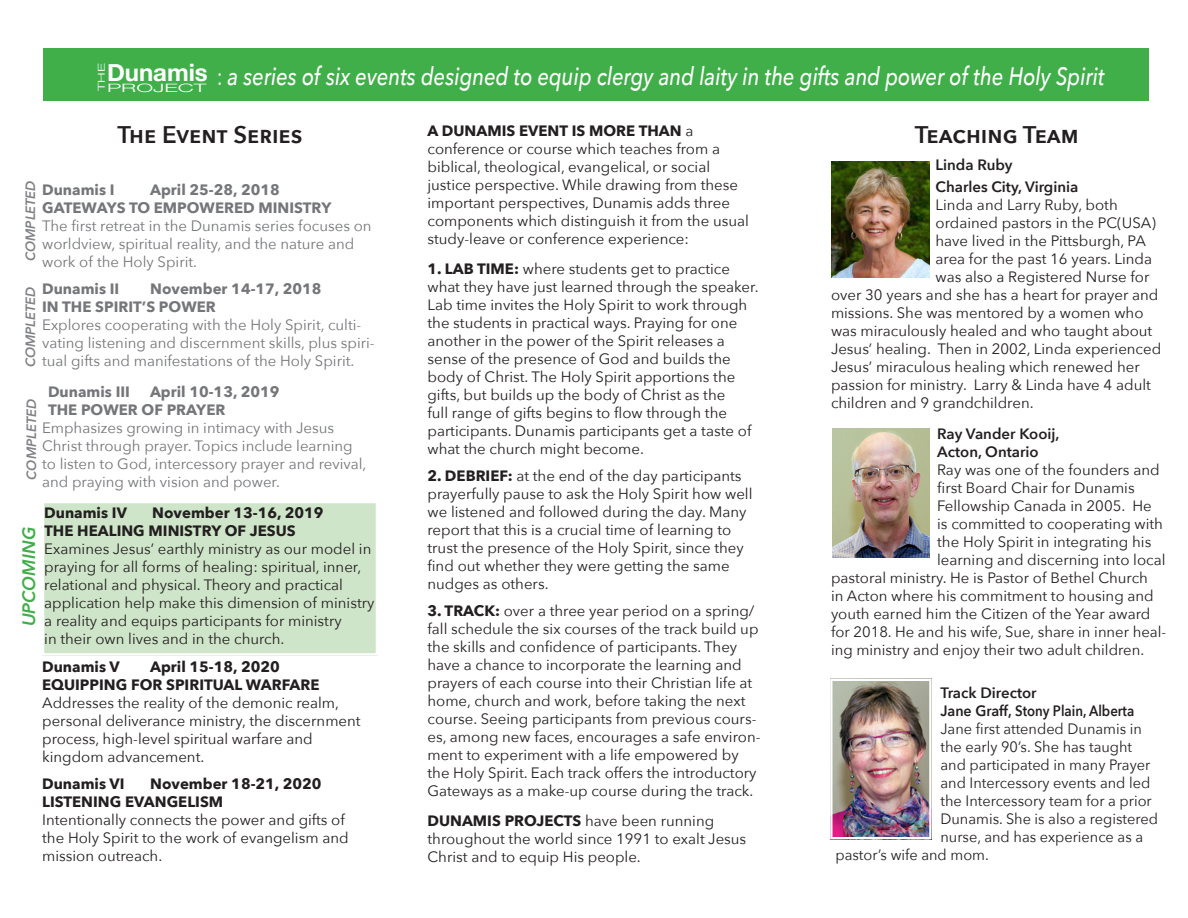
<style>
.page{position:relative;width:1188px;height:918px;background:#fff}
.page>*{position:absolute;margin:0;border:0;box-sizing:border-box;transform-origin:0 0}
.t1{font:italic 500 25.2px "Avenir Next";color:#fff;scale:.81 1}
.t2{font:600 24px "Avenir Next";color:#231f20}
.t3{font:700 24px "Helvetica Neue";color:#fff}
.t4{font:italic 600 18px "Avenir Next";color:#40ae49}
.t5{font:15px/18px "Avenir Next";color:#231f20}
.t6{font:15px/18px "Avenir Next";color:#757679}
.t7{font:700 15px "Avenir Next";color:#231f20}
.t8{font:700 15px "Avenir Next";color:#757679}
.t9{font:600 15px "Avenir Next";color:#231f20}
.t10{font:600 15px "Avenir Next";color:#231f20;scale:.95 1}
.t11{font:italic 600 13.5px "Avenir Next";color:#808285}
.t12{font:300 11.55px "Helvetica Neue";color:#fff;scale:1.96 1}
.t13{font:300 9.45px "Helvetica Neue";color:#fff;scale:1.59 1}
.s1{font-weight:400;font-style:normal}
.s2{font-weight:700}
</style>
<div class="page">
<div style="left:43px;top:48px;width:1106px;height:53px;background:#40ae49"></div>
<img style="left:830px;top:678px;width:102px;height:162px">
<div style="left:830px;top:679px;width:102px;height:160px;border:2px solid #fff"></div>
<img style="left:831px;top:162px;width:98px;height:115px">
<img style="left:832px;top:428px;width:98px;height:130px">
<div style="left:45px;top:504px;width:330px;height:149px;background:#cfe5c9"></div>
<div style="left:42px;top:501px;width:336px;height:155px;border:2px solid #fff"></div>
<p class="t13" style="left:94px;top:91px;width:19px;rotate:-90deg">THE</p>
<p class="t3" style="left:107px;top:54px;width:102px">Dunamis</p>
<p class="t1" style="left:217px;top:54px;width:1098px"><span class="s1">:</span> a series of six events designed to equip clergy and laity in the gifts and power of the Holy Spirit</p>
<p class="t2" style="left:117px;top:114px;width:187px">The Event Series</p>
<p class="t7" style="left:428px;top:118px;width:223px">A DUNAMIS EVENT is more than</p>
<p class="t12" style="left:107px;top:78px;width:52px">PROJECT</p>
<p class="t2" style="left:915px;top:114px;width:165px">Teaching Team</p>
<p class="t5" style="left:428px;top:121px;width:323px;text-indent:258px">a conference or course which teaches from a biblical, theological, evangelical, or social justice perspective. While drawing from these important perspectives, Dunamis adds three components which distinguish it from the usual study-leave or conference experience:</p>
<p class="t5" style="left:428px;top:259px;width:333px"><span class="s2">1. LAB TIME:</span> where students get to practice what they have just learned through the speaker.<br>Lab time invites the Holy Spirit to work through the students in practical ways. Praying for one another in the power of the Spirit releases a sense of the presence of God and builds the body of Christ. The Holy Spirit apportions the gifts, but builds up the body of Christ as the<br>full range of gifts begins to flow through the participants. Dunamis participants get a taste of what the church might become.</p>
<p class="t5" style="left:428px;top:466px;width:326px"><span class="s2">2. DEBRIEF:</span> at the end of the day participants prayerfully pause to ask the Holy Spirit how well we listened and followed during the day. Many report that this is a crucial time of learning to trust the presence of the Holy Spirit, since they find out whether they were getting the same nudges as others.</p>
<p class="t5" style="left:428px;top:601px;width:335px"><span class="s2">3. TRACK:</span> over a three year period on a spring/ fall schedule the six courses of the track build up the skills and confidence of participants. They have a chance to incorporate the learning and prayers of each course into their Christian life at home, church and work, before taking the next course. Seeing participants from previous cours&shy;es, among new faces, encourages a safe environ&shy;ment to experiment with a life empowered by the Holy Spirit. Each track offers the introductory Gateways as a make-up course during the track.</p>
<p class="t5" style="left:428px;top:811px;width:320px"><span class="s2">DUNAMIS PROJECTS</span> have been running throughout the world since 1991 to exalt Jesus<br>Christ and to equip His people.</p>
<p class="t9" style="left:936px;top:152px;width:79px">Linda Ruby</p>
<p class="t9" style="left:936px;top:174px;width:144px">Charles City, Virginia</p>
<p class="t5" style="left:936px;top:195px;width:184px">Linda and Larry Ruby, both</p>
<p class="t5" style="left:936px;top:213px;width:222px">ordained pastors in the PC(USA)</p>
<p class="t5" style="left:936px;top:231px;width:212px">have lived in the Pittsburgh, PA</p>
<p class="t5" style="left:936px;top:249px;width:218px">area for the past 16 years. Linda</p>
<p class="t5" style="left:936px;top:267px;width:215px">was also a Registered Nurse for</p>
<p class="t5" style="left:831px;top:285px;width:329px">over 30 years and she has a heart for prayer and</p>
<p class="t5" style="left:831px;top:303px;width:314px">missions. She was mentored by a women who</p>
<p class="t5" style="left:831px;top:321px;width:323px">was miraculously healed and who taught about</p>
<p class="t5" style="left:831px;top:339px;width:332px">Jesus’ healing. Then in 2002, Linda experienced</p>
<p class="t5" style="left:831px;top:357px;width:310px">Jesus’ miraculous healing which renewed her</p>
<p class="t5" style="left:831px;top:375px;width:321px">passion for ministry. Larry &amp; Linda have 4 adult</p>
<p class="t5" style="left:831px;top:393px;width:204px">children and 9 grandchildren.</p>
<p class="t9" style="left:937px;top:421px;width:124px">Ray Vander Kooij,</p>
<p class="t9" style="left:937px;top:439px;width:103px">Acton, Ontario</p>
<p class="t5" style="left:937px;top:460px;width:224px">Ray was one of the founders and</p>
<p class="t5" style="left:937px;top:478px;width:199px">first Board Chair for Dunamis</p>
<p class="t5" style="left:937px;top:496px;width:216px">Fellowship Canada in 2005. He</p>
<p class="t5" style="left:937px;top:514px;width:227px">is committed to cooperating with</p>
<p class="t5" style="left:937px;top:532px;width:216px">the Holy Spirit in integrating his</p>
<p class="t5" style="left:937px;top:550px;width:230px">learning and discerning into local</p>
<p class="t5" style="left:831px;top:568px;width:318px">pastoral ministry. He is Pastor of Bethel Church</p>
<p class="t5" style="left:831px;top:586px;width:324px">in Acton where his commitment to housing and</p>
<p class="t5" style="left:831px;top:604px;width:321px">youth earned him the Citizen of the Year award</p>
<p class="t5" style="left:831px;top:622px;width:337px">for 2018. He and his wife, Sue, share in inner heal-</p>
<p class="t5" style="left:831px;top:640px;width:315px">ing ministry and enjoy their two adult children.</p>
<p class="t11" style="left:19px;top:261px;width:82px;rotate:-90deg">completed</p>
<p class="t11" style="left:19px;top:367px;width:82px;rotate:-90deg">completed</p>
<p class="t8" style="left:42px;top:177px;width:74px">Dunamis I</p>
<p class="t8" style="left:150px;top:177px;width:131px">April 25-28, 2018</p>
<p class="t8" style="left:42px;top:195px;width:291px">GATEWAYS TO EMPOWERED MINISTRY</p>
<p class="t6" style="left:42px;top:216px;width:331px">The first retreat in the Dunamis series focuses on worldview, spiritual reality, and the nature and work of the Holy Spirit.</p>
<p class="t8" style="left:42px;top:276px;width:79px">Dunamis II</p>
<p class="t8" style="left:150px;top:276px;width:173px">November 14-17, 2018</p>
<p class="t8" style="left:42px;top:294px;width:174px">IN THE SPIRIT’S POWER</p>
<p class="t6" style="left:42px;top:315px;width:334px">Explores cooperating with the Holy Spirit, culti&shy;vating listening and discernment skills, plus spiri&shy;tual gifts and manifestations of the Holy Spirit.</p>
<p class="t8" style="left:48px;top:379px;width:83px">Dunamis III</p>
<p class="t8" style="left:150px;top:379px;width:131px">April 10-13, 2019</p>
<p class="t8" style="left:48px;top:397px;width:178px">THE POWER OF PRAYER</p>
<p class="t6" style="left:42px;top:418px;width:326px">Emphasizes growing in intimacy with Jesus Christ through prayer. Topics include learning to listen to God, intercessory prayer and revival, and praying with vision and power.</p>
<p class="t11" style="left:20px;top:480px;width:82px;rotate:-90deg">completed</p>
<p class="t7" style="left:44px;top:500px;width:84px">Dunamis IV</p>
<p class="t7" style="left:152px;top:500px;width:173px">November 13-16, 2019</p>
<p class="t7" style="left:44px;top:518px;width:253px">THE HEALING MINISTRY OF JESUS</p>
<p class="t5" style="left:44px;top:539px;width:329px">Examines Jesus’ earthly ministry as our model in</p>
<p class="t5" style="left:44px;top:557px;width:319px">praying for all forms of healing: spiritual, inner,</p>
<p class="t5" style="left:44px;top:575px;width:300px">relational and physical. Theory and practical</p>
<p class="t5" style="left:44px;top:593px;width:332px">application help make this dimension of ministry a reality and equips participants for ministry</p>
<p class="t5" style="left:44px;top:629px;width:242px">in their own lives and in the church.</p>
<p class="t7" style="left:42px;top:501px;width:84px">Dunamis IV</p>
<p class="t7" style="left:150px;top:501px;width:173px">November 13-16, 2019</p>
<p class="t7" style="left:42px;top:519px;width:253px">THE HEALING MINISTRY OF JESUS</p>
<p class="t5" style="left:42px;top:540px;width:329px">Examines Jesus’ earthly ministry as our model in</p>
<p class="t5" style="left:42px;top:558px;width:319px">praying for al forms of healing: spiritual, inner,</p>
<p class="t5" style="left:42px;top:576px;width:300px">relational and physical. Theory and practical</p>
<p class="t5" style="left:42px;top:594px;width:325px">application help [make this dimension of minis&shy;try a reality] and equips participants for ministry</p>
<p class="t5" style="left:42px;top:630px;width:242px">in their own lives and in the church.</p>
<p class="t7" style="left:42px;top:654px;width:79px">Dunamis V</p>
<p class="t7" style="left:150px;top:654px;width:131px">April 15-18, 2020</p>
<p class="t7" style="left:42px;top:672px;width:279px">EQUIPPING FOR SPIRITUAL WARFARE</p>
<p class="t5" style="left:42px;top:693px;width:320px">Addresses the reality of the demonic realm, personal deliverance ministry, the discernment process, high-level spiritual warfare and kingdom advancement.</p>
<p class="t7" style="left:42px;top:771px;width:84px">Dunamis VI</p>
<p class="t7" style="left:150px;top:771px;width:173px">November 18-21, 2020</p>
<p class="t7" style="left:42px;top:789px;width:183px">LISTENING EVANGELISM</p>
<p class="t5" style="left:42px;top:810px;width:308px">Intentionally connects the power and gifts of the Holy Spirit to the work of evangelism and mission outreach.</p>
<p class="t4" style="left:14px;top:626px;width:102px;rotate:-90deg">upcoming</p>
<p class="t9" style="left:940px;top:679px;width:98px">Track Director</p>
<p class="t10" style="left:940px;top:697px;width:206px">Jane Graff, Stony Plain, Alberta</p>
<p class="t5" style="left:940px;top:719px;width:203px">Jane first attended Dunamis in</p>
<p class="t5" style="left:940px;top:737px;width:193px">the early 90’s. She has taught</p>
<p class="t5" style="left:940px;top:755px;width:211px">and participated in many Prayer</p>
<p class="t5" style="left:940px;top:773px;width:211px">and Intercessory events and led</p>
<p class="t5" style="left:940px;top:791px;width:213px">the Intercessory team for a prior</p>
<p class="t5" style="left:940px;top:809px;width:219px">Dunamis. She is also a registered</p>
<p class="t5" style="left:940px;top:827px;width:204px">nurse, and has experience as a</p>
<p class="t5" style="left:836px;top:845px;width:155px">pastor’s wife and mom.</p>
</div>
